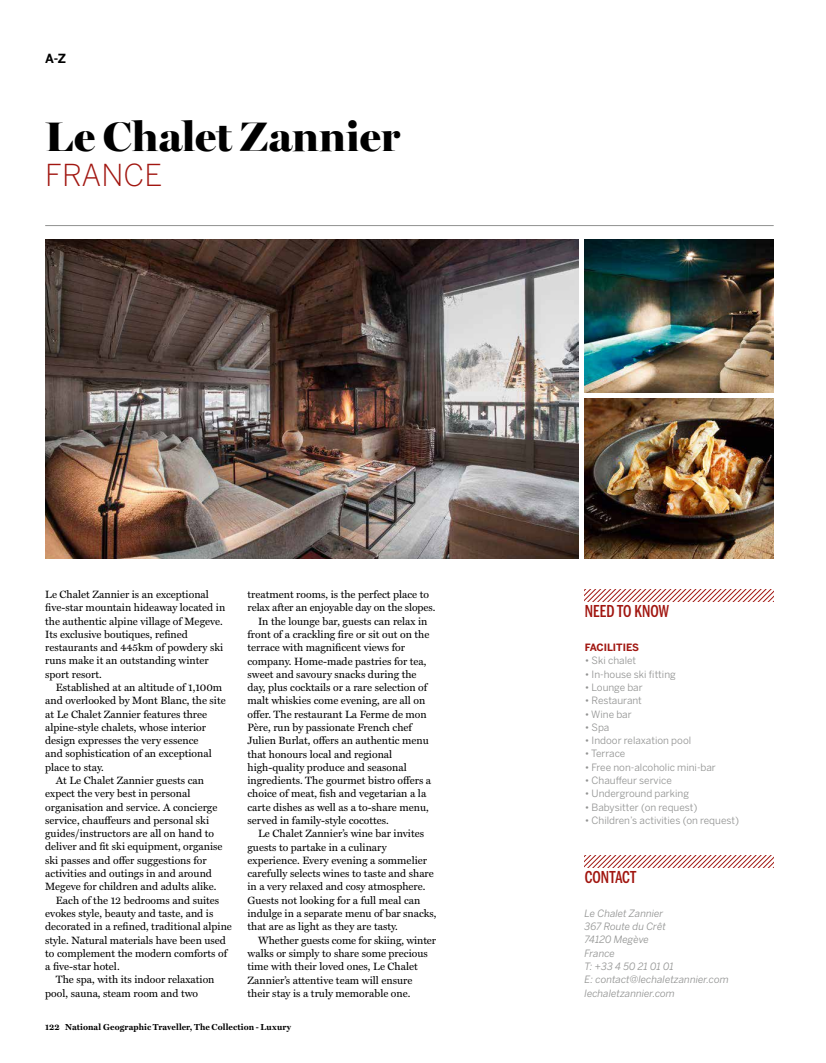
<style>
.page{position:relative;width:826px;height:1063px;background:#fff}
.page>*{position:absolute;margin:0;border:0;box-sizing:border-box;transform-origin:0 0}
.t1{font:900 41.25px "Miller Banner";color:#000}
.t2{font:300 30px "Benton Sans";color:#a11610}
.t3{font:500 16.25px "Benton Sans Comp";color:#a11610}
.t4{font:700 12.5px "Benton Sans";color:#000}
.t5{font:10.62px/13.2px "Miller Text";color:#000}
.t6{font:10px "Benton Sans";color:#919291}
.t7{font:italic 10px/13.2px "Benton Sans";color:#919291}
.t8{font:700 10px "Benton Sans";color:#a11610}
.t9{font:700 8.75px "Miller Text";letter-spacing:.005em;color:#000}
</style>
<div class="page">
<img style="left:584px;top:399px;width:189px;height:159px">
<img style="left:584px;top:239px;width:189px;height:153px">
<img style="left:45px;top:239px;width:533px;height:319px">
<hr style="left:45px;top:225px;width:728px;height:1px;background:#919291">
<svg style="left:584px;top:590px;width:189px;height:11px"></svg>
<svg style="left:584px;top:856px;width:189px;height:12px"></svg>
<p class="t4" style="left:45px;top:51px;width:22px">A-Z</p>
<h1 class="t1" style="left:45px;top:111px;width:356px">Le Chalet Zannier</h1>
<h2 class="t2" style="left:45px;top:157px;width:119px">FRANCE</h2>
<p class="t5" style="left:45px;top:588px;width:182px">Le Chalet Zannier is an exceptional five-star mountain hideaway located in the authentic alpine village of Megeve.<br>Its exclusive boutiques, refined restaurants and 445km of powdery ski runs make it an outstanding winter sport resort.</p>
<p class="t5" style="left:56px;top:681px;width:168px">Established at an altitude of 1,100m</p>
<p class="t5" style="left:45px;top:694px;width:182px">and overlooked by Mont Blanc, the site</p>
<p class="t5" style="left:45px;top:708px;width:163px">at Le Chalet Zannier features three</p>
<p class="t5" style="left:45px;top:721px;width:162px">alpine-style chalets, whose interior</p>
<p class="t5" style="left:45px;top:734px;width:155px">design expresses the very essence</p>
<p class="t5" style="left:45px;top:747px;width:168px">and sophistication of an exceptional</p>
<p class="t5" style="left:45px;top:761px;width:60px">place to stay.</p>
<p class="t5" style="left:56px;top:774px;width:150px">At Le Chalet Zannier guests can</p>
<p class="t5" style="left:45px;top:787px;width:147px">expect the very best in personal</p>
<p class="t5" style="left:45px;top:801px;width:174px">organisation and service. A concierge</p>
<p class="t5" style="left:45px;top:814px;width:165px">service, chauffeurs and personal ski</p>
<p class="t5" style="left:45px;top:827px;width:170px">guides/instructors are all on hand to</p>
<p class="t5" style="left:45px;top:840px;width:179px">deliver and fit ski equipment, organise</p>
<p class="t5" style="left:45px;top:854px;width:163px">ski passes and offer suggestions for</p>
<p class="t5" style="left:45px;top:867px;width:168px">activities and outings in and around</p>
<p class="t5" style="left:45px;top:880px;width:173px">Megeve for children and adults alike.</p>
<p class="t5" style="left:56px;top:894px;width:165px">Each of the 12 bedrooms and suites</p>
<p class="t5" style="left:45px;top:907px;width:170px">evokes style, beauty and taste, and is</p>
<p class="t5" style="left:45px;top:920px;width:188px">decorated in a refined, traditional alpine</p>
<p class="t5" style="left:45px;top:934px;width:182px">style. Natural materials have been used</p>
<p class="t5" style="left:45px;top:947px;width:183px">to complement the modern comforts of</p>
<p class="t5" style="left:45px;top:960px;width:76px">a five-star hotel.</p>
<p class="t5" style="left:56px;top:973px;width:160px">The spa, with its indoor relaxation</p>
<p class="t5" style="left:45px;top:987px;width:154px">pool, sauna, steam room and two</p>
<p class="t5" style="left:247px;top:588px;width:183px">treatment rooms, is the perfect place to</p>
<p class="t5" style="left:247px;top:601px;width:189px">relax after an enjoyable day on the slopes.</p>
<p class="t5" style="left:258px;top:615px;width:171px">In the lounge bar, guests can relax in</p>
<p class="t5" style="left:247px;top:628px;width:183px">front of a crackling fire or sit out on the</p>
<p class="t5" style="left:247px;top:641px;width:159px">terrace with magnificent views for</p>
<p class="t5" style="left:247px;top:655px;width:180px">company. Home-made pastries for tea,</p>
<p class="t5" style="left:247px;top:668px;width:170px">sweet and savoury snacks during the</p>
<p class="t5" style="left:247px;top:681px;width:181px">day, plus cocktails or a rare selection of</p>
<p class="t5" style="left:247px;top:694px;width:179px">malt whiskies come evening, are all on</p>
<p class="t5" style="left:247px;top:708px;width:181px">offer. The restaurant La Ferme de mon</p>
<p class="t5" style="left:247px;top:721px;width:166px">Père, run by passionate French chef</p>
<p class="t5" style="left:247px;top:734px;width:183px">Julien Burlat, offers an authentic menu</p>
<p class="t5" style="left:247px;top:748px;width:146px">that honours local and regional</p>
<p class="t5" style="left:247px;top:761px;width:161px">high-quality produce and seasonal</p>
<p class="t5" style="left:247px;top:774px;width:185px">ingredients. The gourmet bistro offers a</p>
<p class="t5" style="left:247px;top:787px;width:180px">choice of meat, fish and vegetarian a la</p>
<p class="t5" style="left:247px;top:801px;width:183px">carte dishes as well as a to-share menu,</p>
<p class="t5" style="left:247px;top:814px;width:143px">served in family-style cocottes.</p>
<p class="t5" style="left:258px;top:827px;width:167px">Le Chalet Zannier’s wine bar invites</p>
<p class="t5" style="left:247px;top:841px;width:141px">guests to partake in a culinary</p>
<p class="t5" style="left:247px;top:854px;width:181px">experience. Every evening a sommelier</p>
<p class="t5" style="left:247px;top:867px;width:188px">carefully selects wines to taste and share</p>
<p class="t5" style="left:247px;top:880px;width:179px">in a very relaxed and cosy atmosphere.</p>
<p class="t5" style="left:247px;top:894px;width:174px">Guests not looking for a full meal can</p>
<p class="t5" style="left:247px;top:907px;width:190px">indulge in a separate menu of bar snacks,</p>
<p class="t5" style="left:247px;top:920px;width:152px">that are as light as they are tasty.</p>
<p class="t5" style="left:258px;top:934px;width:179px">Whether guests come for skiing, winter</p>
<p class="t5" style="left:247px;top:947px;width:182px">walks or simply to share some precious</p>
<p class="t5" style="left:247px;top:960px;width:172px">time with their loved ones, Le Chalet</p>
<p class="t5" style="left:247px;top:974px;width:166px">Zannier’s attentive team will ensure</p>
<p class="t5" style="left:247px;top:987px;width:164px">their stay is a truly memorable one.</p>
<p class="t9" style="left:45px;top:1022px;width:247px">122 National Geographic Traveller, The Collection - Luxury</p>
<h3 class="t3" style="left:584px;top:602px;width:86px">NEED TO KNOW</h3>
<p class="t8" style="left:584px;top:641px;width:56px">FACILITIES</p>
<p class="t6" style="left:584px;top:655px;width:53px">• Ski chalet</p>
<p class="t6" style="left:584px;top:668px;width:93px">• In-house ski fitting</p>
<p class="t6" style="left:584px;top:681px;width:59px">• Lounge bar</p>
<p class="t6" style="left:584px;top:695px;width:59px">• Restaurant</p>
<p class="t6" style="left:584px;top:708px;width:48px">• Wine bar</p>
<p class="t6" style="left:584px;top:721px;width:26px">• Spa</p>
<p class="t6" style="left:584px;top:735px;width:108px">• Indoor relaxation pool</p>
<p class="t6" style="left:584px;top:748px;width:42px">• Terrace</p>
<p class="t6" style="left:584px;top:761px;width:133px">• Free non-alcoholic mini-bar</p>
<p class="t6" style="left:584px;top:774px;width:89px">• Chauffeur service</p>
<p class="t6" style="left:584px;top:788px;width:106px">• Underground parking</p>
<p class="t6" style="left:584px;top:801px;width:114px">• Babysitter (on request)</p>
<p class="t6" style="left:584px;top:814px;width:156px">• Children’s activities (on request)</p>
<h3 class="t3" style="left:584px;top:868px;width:54px">CONTACT</h3>
<p class="t7" style="left:584px;top:907px;width:146px">Le Chalet Zannier<br>367 Route du Crêt<br>74120 Megève<br>France<br>T: +33 4 50 21 01 01<br>E: contact@lechaletzannier.com lechaletzannier.com</p>
</div>
